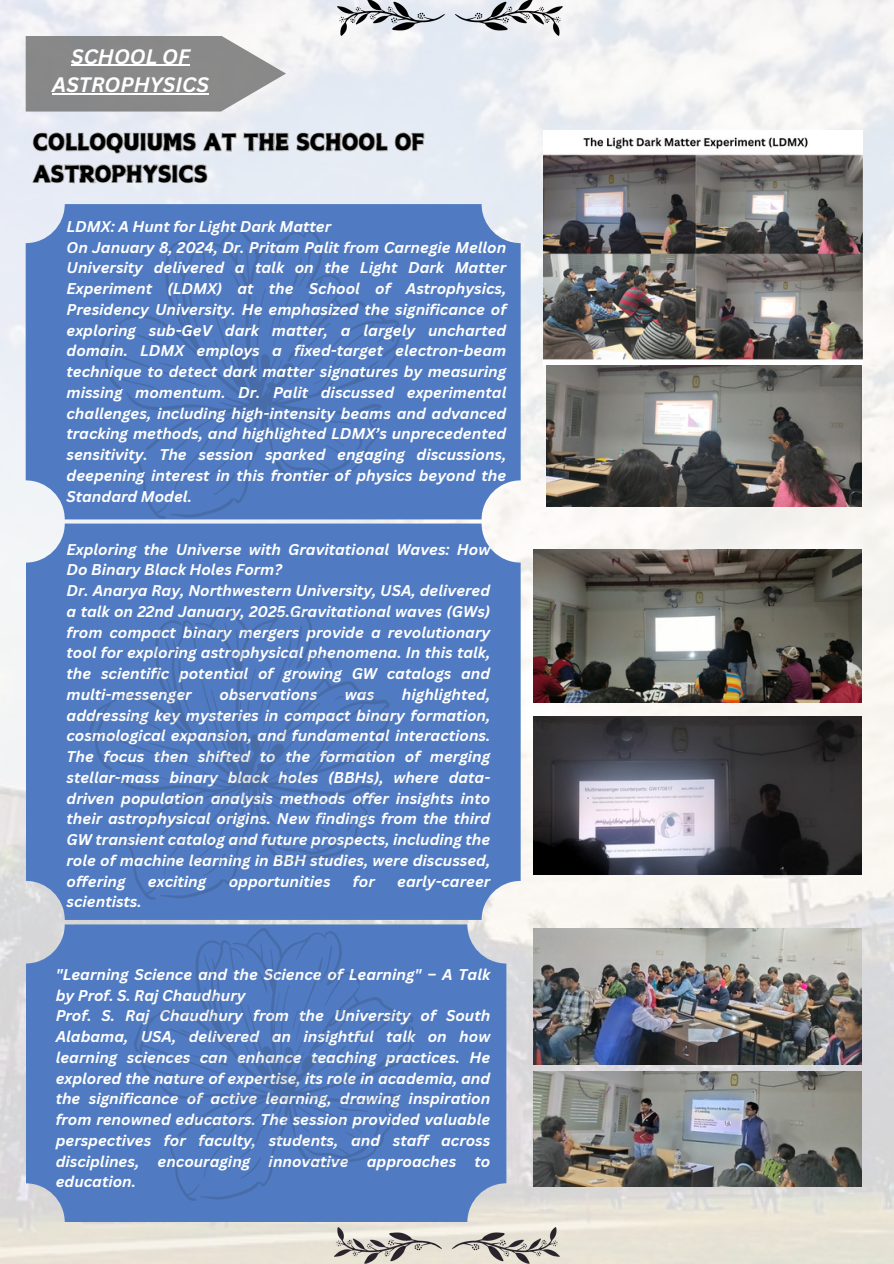
<style>
.page{position:relative;width:894px;height:1264px;background:#fff}
.page>*{position:absolute;margin:0;border:0;box-sizing:border-box;transform-origin:0 0}
.t1{font:23.1px/31.7px "Canva Powerful Calligraphy";color:#000}
.t2{font:italic 700 20.4px/28.3px "Canva Sans";color:#fff;text-align:center}
.t3{font:italic 700 15.15px/20.7px "Canva Sans";color:#fff;text-align:justify}
</style>
<div class="page">
<img style="left:0;top:0;width:893px;height:1263px">
<div style="left:26px;top:204px;width:494px;height:315px;background:#507bc2;border-radius:39px"></div>
<img style="left:99px;top:227px;width:300px;height:292px">
<img style="left:334px;top:1227px;width:225px;height:36px">
<img style="left:337px;top:0;width:225px;height:36px">
<img style="left:543px;top:130px;width:318px;height:235px">
<img style="left:546px;top:366px;width:315px;height:140px">
<div style="left:26px;top:523px;width:494px;height:396px;background:#507bc2;border-radius:39px"></div>
<div style="left:26px;top:924px;width:480px;height:298px;background:#507bc2;border-radius:39px"></div>
<img style="left:89px;top:607px;width:301px;height:292px">
<img style="left:134px;top:928px;width:279px;height:272px">
<img style="left:533px;top:549px;width:328px;height:153px">
<img style="left:533px;top:716px;width:328px;height:158px">
<img style="left:533px;top:929px;width:328px;height:135px">
<img style="left:533px;top:1071px;width:328px;height:114px">
<svg style="left:26px;top:36px;width:408px;height:158px"></svg>
<hr style="left:71px;top:65px;width:119px;height:1px;background:#fff">
<hr style="left:52px;top:93px;width:157px;height:1px;background:#fff">
<p class="t2" style="left:52px;top:41px;width:158px">SCHOOL OF<br>ASTROPHYSICS</p>
<p class="t1" style="left:33px;top:125px;width:393px">COLLOQUIUMS AT THE SCHOOL OF<br>ASTROPHYSICS</p>
<p class="t3" style="left:67px;top:216px;width:266px">LDMX: A Hunt for Light Dark Matter</p>
<p class="t3" style="left:67px;top:236px;width:441px">On January 8, 2024, Dr. Pritam Palit from Carnegie Mellon University delivered a talk on the Light Dark Matter Experiment (LDMX) at the School of Astrophysics, Presidency University. He emphasized the significance of exploring sub-GeV dark matter, a largely uncharted domain. LDMX employs a fixed-target electron-beam technique to detect dark matter signatures by measuring missing momentum. Dr. Palit discussed experimental challenges, including high-intensity beams and advanced tracking methods, and highlighted LDMX’s unprecedented sensitivity. The session sparked engaging discussions, deepening interest in this frontier of physics beyond the Standard Model.</p>
<p class="t3" style="left:67px;top:538px;width:425px">Exploring the Universe with Gravitational Waves: How<br>Do Binary Black Holes Form?</p>
<h2 class="t3" style="left:67px;top:580px;width:425px">Dr. Anarya Ray, Northwestern University, USA, delivered a talk on 22nd January, 2025.Gravitational waves (GWs) from compact binary mergers provide a revolutionary tool for exploring astrophysical phenomena. In this talk, the scientific potential of growing GW catalogs and multi-messenger</h2>
<h2 class="t3" style="left:67px;top:683px;width:425px;text-indent:335px">highlighted, addressing key mysteries in compact binary formation, cosmological expansion, and fundamental interactions.<br>The focus then shifted to the formation of merging stellar-mass binary black holes (BBHs), where data&shy;driven population analysis methods offer insights into their astrophysical origins. New findings from the third GW transient catalog and future prospects, including the role of machine learning in BBH studies, were discussed, offering</h2>
<h2 class="t3" style="left:219px;top:683px;width:99px">observations</h2>
<h2 class="t3" style="left:345px;top:683px;width:31px">was</h2>
<h2 class="t3" style="left:148px;top:870px;width:60px">exciting</h2>
<h2 class="t3" style="left:229px;top:870px;width:103px">opportunities</h2>
<h2 class="t3" style="left:353px;top:870px;width:23px">for</h2>
<h2 class="t3" style="left:397px;top:870px;width:95px">early-career</h2>
<h2 class="t3" style="left:67px;top:891px;width:77px">scientists.</h2>
<p class="t3" style="left:56px;top:963px;width:436px">"Learning Science and the Science of Learning" – A Talk by Prof. S. Raj Chaudhury</p>
<h1 class="t3" style="left:56px;top:1005px;width:436px">Prof. S. Raj Chaudhury from the University of South Alabama, USA, delivered an insightful talk on how learning sciences can enhance teaching practices. He explored the nature of expertise, its role in academia, and the significance of active learning, drawing inspiration from renowned educators. The session provided valuable perspectives for faculty, students, and staff across disciplines, encouraging innovative approaches to education.</h1>
</div>
